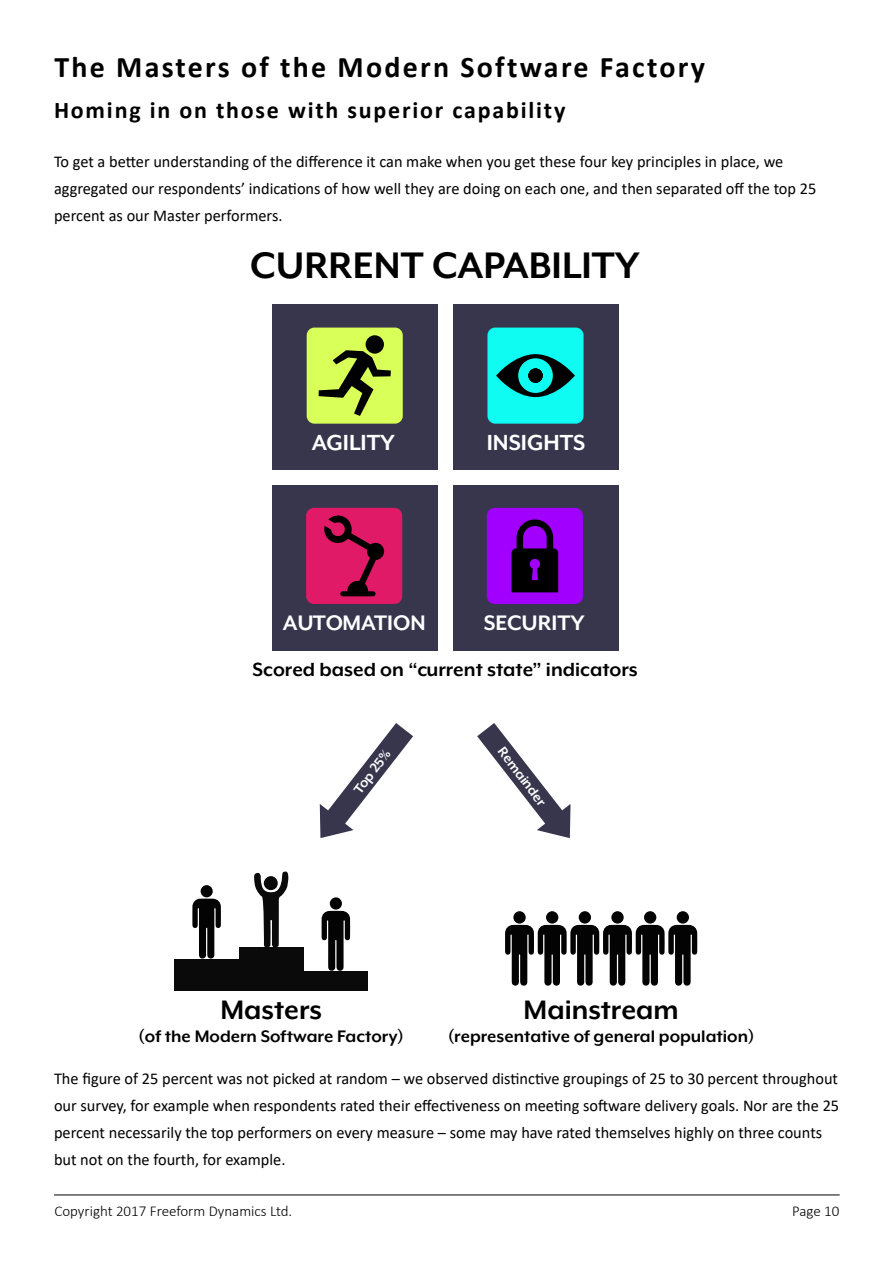
<style>
.page{position:relative;width:893px;height:1263px;background:#fff}
.page>*{position:absolute;margin:0;border:0;box-sizing:border-box;transform-origin:0 0}
.t1{font:700 42.45px "Mr Eaves XL Mod OT";color:#000}
.t2{font:700 30.75px "Mr Eaves XL Mod OT";color:#000}
.t3{font:700 30px "Calibri";letter-spacing:.075em;color:#000}
.t4{font:700 25.2px "Mr Eaves XL Mod OT";color:#fff}
.t5{font:700 25.05px "Mr Eaves XL Mod OT";color:#fff}
.t6{font:700 24.15px "Mr Eaves XL Mod OT";color:#fff}
.t7{font:700 24px "Calibri";letter-spacing:.075em;color:#000}
.t8{font:700 23.25px "Mr Eaves XL Mod OT";color:#fff}
.t9{font:700 21.9px "Mr Eaves XL Mod OT";color:#000}
.t10{font:700 19.2px "Mr Eaves XL Mod OT";color:#000}
.t11{font:16.5px/27px "Calibri";color:#000}
.t12{font:700 15.3px "Mr Eaves XL Mod OT";color:#fff}
.t13{font:300 15px "Calibri";color:#000}
</style>
<div class="page">
<hr style="left:54px;top:1194px;width:785px;height:1px;background:#000">
<svg style="left:320px;top:723px;width:93px;height:115px"></svg>
<svg style="left:477px;top:723px;width:93px;height:115px"></svg>
<svg style="left:192px;top:899px;width:29px;height:60px"></svg>
<div style="left:201px;top:885px;width:12px;height:12px;background:#030303;border-radius:50%"></div>
<svg style="left:322px;top:911px;width:28px;height:60px"></svg>
<div style="left:330px;top:897px;width:12px;height:13px;background:#030303;border-radius:50%"></div>
<svg style="left:254px;top:871px;width:35px;height:76px"></svg>
<div style="left:239px;top:947px;width:64px;height:44px;background:#0a0a0a"></div>
<div style="left:303px;top:971px;width:65px;height:20px;background:#0a0a0a"></div>
<div style="left:174px;top:959px;width:65px;height:32px;background:#0a0a0a"></div>
<svg style="left:513px;top:911px;width:13px;height:13px"></svg>
<div style="left:546px;top:911px;width:12px;height:13px;background:#030303;border-radius:50%"></div>
<div style="left:579px;top:911px;width:12px;height:13px;background:#030303;border-radius:50%"></div>
<svg style="left:611px;top:911px;width:13px;height:13px"></svg>
<div style="left:644px;top:911px;width:12px;height:13px;background:#030303;border-radius:50%"></div>
<svg style="left:505px;top:925px;width:192px;height:61px"></svg>
<div style="left:677px;top:911px;width:12px;height:13px;background:#030303;border-radius:50%"></div>
<div style="left:453px;top:304px;width:166px;height:166px;background:#38364d"></div>
<div style="left:272px;top:304px;width:166px;height:166px;background:#38364d"></div>
<div style="left:272px;top:485px;width:166px;height:166px;background:#38364d"></div>
<div style="left:453px;top:485px;width:166px;height:166px;background:#38364d"></div>
<div style="left:487px;top:328px;width:97px;height:96px;background:#0ffcf2;border-radius:8px"></div>
<div style="left:306px;top:508px;width:96px;height:96px;background:#e01a66;border-radius:8px"></div>
<div style="left:487px;top:508px;width:96px;height:96px;background:#a100ff;border-radius:8px"></div>
<div style="left:307px;top:328px;width:96px;height:96px;background:#d9ff59;border-radius:8px"></div>
<svg style="left:511px;top:519px;width:47px;height:73px"></svg>
<svg style="left:324px;top:515px;width:60px;height:81px"></svg>
<svg style="left:319px;top:350px;width:72px;height:66px"></svg>
<div style="left:366px;top:335px;width:18px;height:19px;background:#000;border-radius:50%"></div>
<svg style="left:496px;top:354px;width:79px;height:43px"></svg>
<div style="left:528px;top:368px;width:15px;height:15px;background:#000;border-radius:50%"></div>
<h3 class="t3" style="left:54px;top:54px;width:652px">The Masters of the Modern Software Factory</h3>
<h3 class="t7" style="left:54px;top:100px;width:513px">Homing in on those with superior capability</h3>
<p class="t11" style="left:54px;top:149px;width:764px">To get a better understanding of the difference it can make when you get these four key principles in place, we aggregated our respondents’ indications of how well they are doing on each one, and then separated off the top 25 percent as our Master performers.</p>
<h1 class="t1" style="left:250px;top:244px;width:391px">CURRENT CAPABILITY</h1>
<h3 class="t4" style="left:312px;top:430px;width:85px">AGILITY</h3>
<h3 class="t5" style="left:487px;top:430px;width:100px">INSIGHTS</h3>
<h3 class="t8" style="left:318px;top:439px;width:78px">AGILITY</h3>
<h3 class="t8" style="left:488px;top:439px;width:93px">INSIGHTS</h3>
<h3 class="t6" style="left:283px;top:611px;width:144px">AUTOMATION</h3>
<h3 class="t6" style="left:484px;top:611px;width:102px">SECURITY</h3>
<h3 class="t9" style="left:253px;top:659px;width:387px">Scored based on “current state” indicators</h3>
<p class="t12" style="left:351px;top:787px;width:53px;rotate:-53deg">Top 25%</p>
<p class="t12" style="left:507px;top:743px;width:72px;rotate:53deg">Remainder</p>
<h2 class="t2" style="left:221px;top:994px;width:103px">Masters</h2>
<p class="t10" style="left:139px;top:1026px;width:267px">(of the Modern Software Factory)</p>
<h2 class="t2" style="left:524px;top:994px;width:157px">Mainstream</h2>
<p class="t10" style="left:448px;top:1026px;width:308px">(representative of general population)</p>
<p class="t11" style="left:54px;top:1066px;width:787px">The figure of 25 percent was not picked at random – we observed distinctive groupings of 25 to 30 percent throughout our survey, for example when respondents rated their effectiveness on meeting software delivery goals. Nor are the 25 percent necessarily the top performers on every measure – some may have rated themselves highly on three counts but not on the fourth, for example.</p>
<p class="t13" style="left:54px;top:1204px;width:239px">Copyright 2017 Freeform Dynamics Ltd.</p>
<p class="t13" style="left:792px;top:1204px;width:49px">Page 10</p>
</div>
